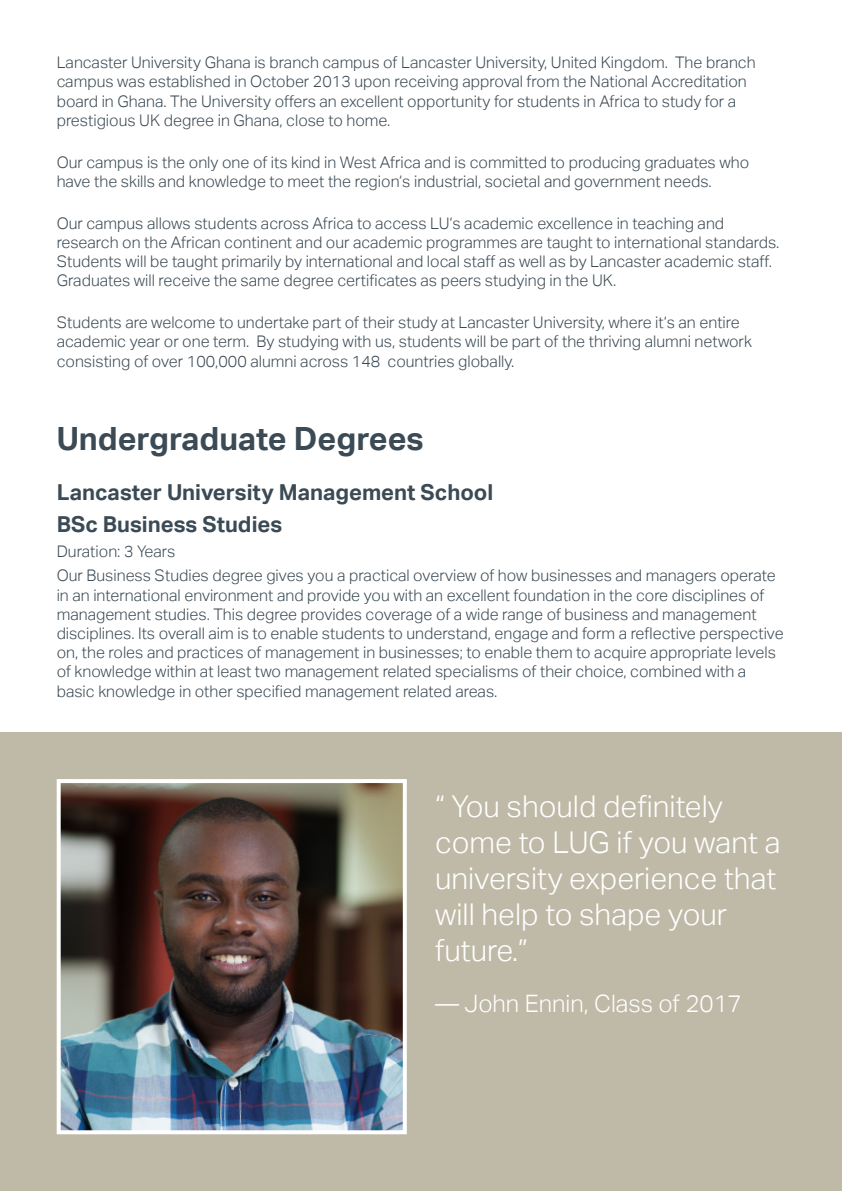
<style>
.page{position:relative;width:842px;height:1191px;background:#fff}
.page>*{position:absolute;margin:0;border:0;box-sizing:border-box;transform-origin:0 0}
.Header_1{font:700 32px "Aktiv Grotesk";color:#3b4a54}
.Body{font:300 30px/36px "Aktiv Grotesk";color:#fff}
.Body-2{font:300 24px "Aktiv Grotesk";color:#fff}
.Header_2{font:700 22px "Aktiv Grotesk";color:#3b4a54}
.Body-3{font:300 16px/19.2px "Aktiv Grotesk";color:#3b4a54}
</style>
<div class="page">
<div style="left:0;top:732px;width:842px;height:459px;background:#bfbaa8"></div>
<img style="left:62px;top:784px;width:340px;height:345px">
<div style="left:57px;top:779px;width:350px;height:355px;border:4px solid #fff"></div>
<p class="Body-3" style="left:57px;top:53px;width:700px">Lancaster University Ghana is branch campus of Lancaster University, United Kingdom. The branch campus was established in October 2013 upon receiving approval from the National Accreditation board in Ghana. The University offers an excellent opportunity for students in Africa to study for a prestigious UK degree in Ghana, close to home.</p>
<p class="Body-3" style="left:57px;top:152px;width:694px">Our campus is the only one of its kind in West Africa and is committed to producing graduates who have the skills and knowledge to meet the region‘s industrial, societal and government needs.</p>
<p class="Body-3" style="left:57px;top:214px;width:724px">Our campus allows students across Africa to access LU‘s academic excellence in teaching and research on the African continent and our academic programmes are taught to international standards.<br>Students will be taught primarily by international and local staff as well as by Lancaster academic staff.<br>Graduates will receive the same degree certificates as peers studying in the UK.</p>
<p class="Body-3" style="left:57px;top:313px;width:697px">Students are welcome to undertake part of their study at Lancaster University, where it‘s an entire academic year or one term. By studying with us, students will be part of the thriving alumni network consisting of over 100,000 alumni across 148 countries globally.</p>
<p class="Header_1" style="left:57px;top:421px;width:369px">Undergraduate Degrees</p>
<p class="Header_2" style="left:57px;top:479px;width:438px">Lancaster University Management School</p>
<p class="Header_2" style="left:57px;top:511px;width:227px">BSc Business Studies</p>
<p class="Body-3" style="left:57px;top:541px;width:120px">Duration: 3 Years</p>
<p class="Body-3" style="left:57px;top:566px;width:728px">Our Business Studies degree gives you a practical overview of how businesses and managers operate in an international environment and provide you with an excellent foundation in the core disciplines of management studies. This degree provides coverage of a wide range of business and management disciplines. Its overall aim is to enable students to understand, engage and form a reflective perspective on, the roles and practices of management in businesses; to enable them to acquire appropriate levels of knowledge within at least two management related specialisms of their choice, combined with a basic knowledge in other specified management related areas.</p>
<p class="Body" style="left:435px;top:788px;width:347px">“ You should definitely come to LUG if you want a university experience that will help to shape your future.”</p>
<p class="Body-2" style="left:435px;top:990px;width:308px">— John Ennin, Class of 2017</p>
</div>
